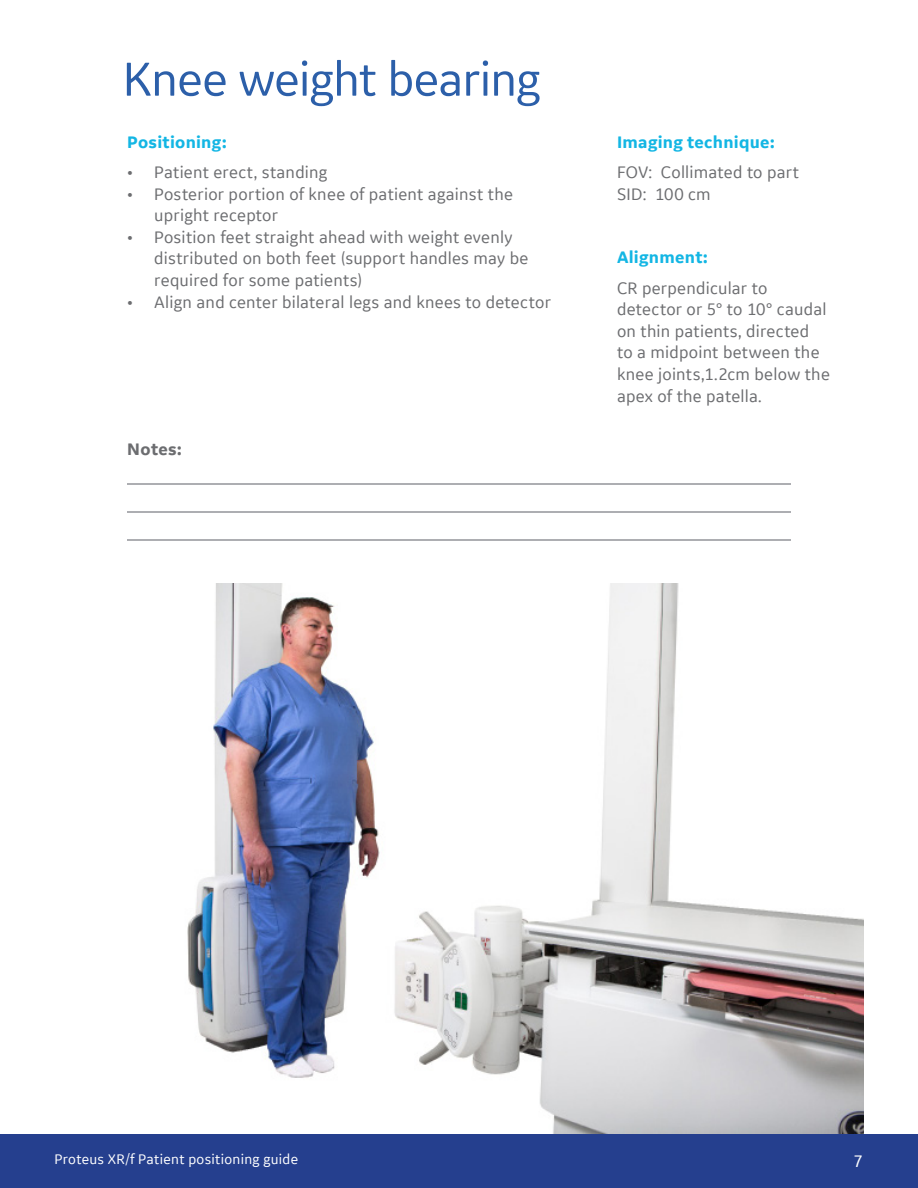
<style>
.page{position:relative;width:918px;height:1188px;background:#fff}
.page>*{position:absolute;margin:0;border:0;box-sizing:border-box;transform-origin:0 0}
.t1{font:51px "GE Inspira Sans";letter-spacing:-.015em;color:#2c5fa9}
.t2{font:18px/21.6px "GE Inspira Sans";letter-spacing:.015em;color:#6c6d70}
.t3{font:700 18px "GE Inspira Sans";letter-spacing:.015em;color:#13b6e4}
.t4{font:700 18px "GE Inspira Sans";letter-spacing:.02em;color:#6c6d70}
.t5{font:18px "GE Inspira Sans";color:#fff}
.t6{font:15px "GE Inspira Sans";letter-spacing:.02em;color:#fff}
</style>
<div class="page">
<div style="left:0;top:1134px;width:918px;height:54px;background:#253f8e"></div>
<img style="left:187px;top:583px;width:677px;height:551px">
<hr style="left:127px;top:539px;width:663px;height:1px;background:#adaeb2">
<hr style="left:127px;top:512px;width:663px;height:1px;background:#adaeb2">
<hr style="left:127px;top:484px;width:663px;height:1px;background:#adaeb2">
<p class="t1" style="left:123px;top:48px;width:419px">Knee weight bearing</p>
<p class="t3" style="left:127px;top:131px;width:101px">Positioning:</p>
<p class="t3" style="left:617px;top:131px;width:159px">Imaging technique:</p>
<p class="t2" style="left:127px;top:161px;width:202px">• Patient erect, standing</p>
<p class="t2" style="left:154px;top:182px;width:360px;text-indent:-27px">• Posterior portion of knee of patient against the upright receptor</p>
<p class="t2" style="left:154px;top:226px;width:376px;text-indent:-27px">• Position feet straight ahead with weight evenly distributed on both feet (support handles may be required for some patients)</p>
<p class="t2" style="left:127px;top:290px;width:425px">• Align and center bilateral legs and knees to detector</p>
<p class="t4" style="left:127px;top:438px;width:56px">Notes:</p>
<p class="t2" style="left:617px;top:161px;width:184px">FOV: Collimated to part</p>
<p class="t2" style="left:617px;top:182px;width:95px">SID: 100 cm</p>
<p class="t3" style="left:617px;top:247px;width:93px">Alignment:</p>
<p class="t2" style="left:617px;top:276px;width:214px">CR perpendicular to detector or 5° to 10° caudal on thin patients, directed<br>to a midpoint between the knee joints,1.2cm below the apex of the patella.</p>
<p class="t6" style="left:55px;top:1150px;width:245px">Proteus XR/f Patient positioning guide</p>
<p class="t5" style="left:853px;top:1150px;width:11px">7</p>
</div>
